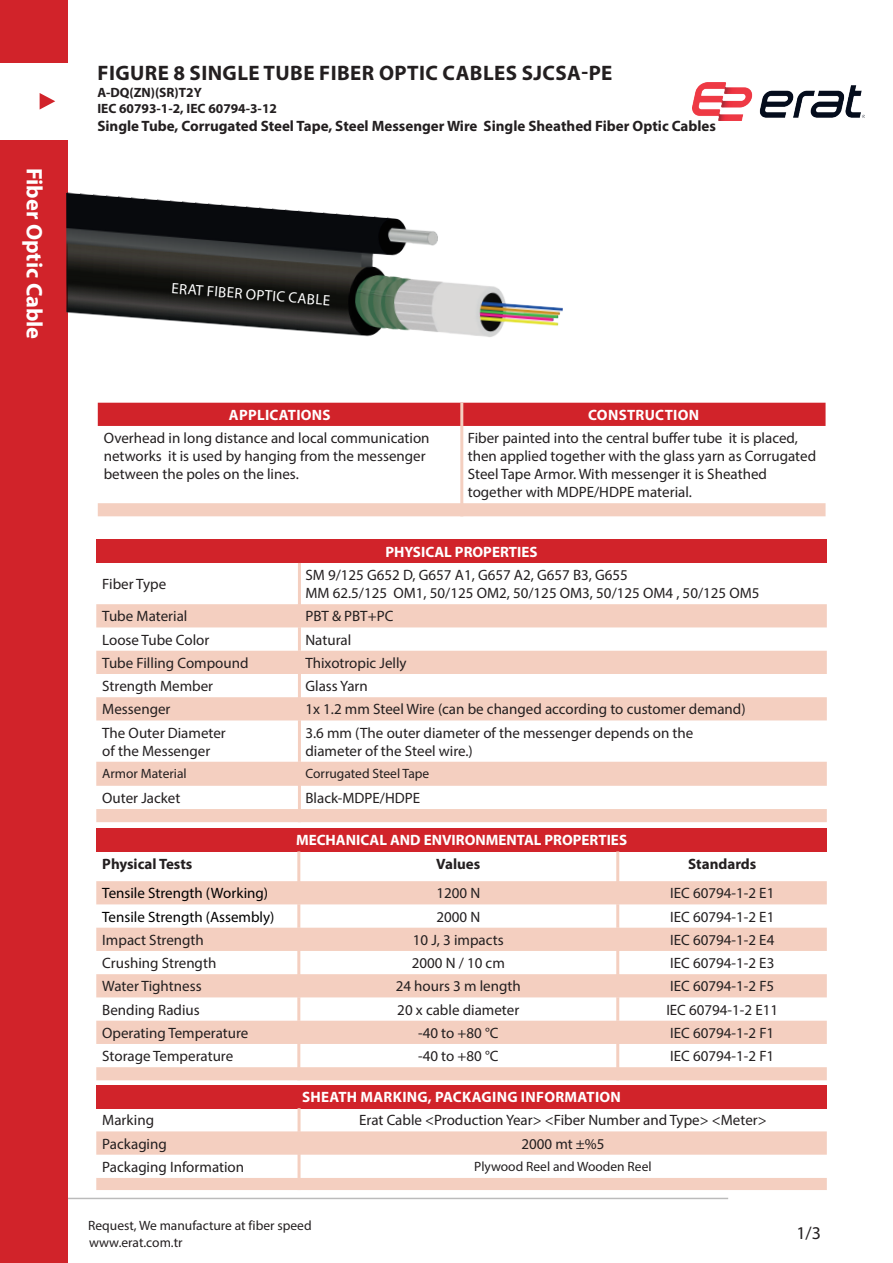
<style>
.page{position:relative;width:893px;height:1263px;background:#fff}
.page>*{position:absolute;margin:0;border:0;box-sizing:border-box;transform-origin:0 0}
.t1{font:700 22.5px "Myriad Pro";color:#fff}
.t2{font:700 21px "Myriad Pro";letter-spacing:.02em;color:#231f20}
.t3{font:18px "Myriad Pro";color:#231f20}
.t4{font:15px/18px "Myriad Pro";color:#231f20}
.t5{font:700 15px "Myriad Pro";color:#231f20}
.t6{font:700 15px "Myriad Pro";letter-spacing:.02em;color:#fff}
.t7{font:700 15px "Myriad Pro";color:#fff}
.t8{font:15px "Myriad Pro";color:#000001}
.t9{font:15px "Myriad Pro";color:#fff}
.t10{font:13.5px "Myriad Pro";color:#231f20}
.t11{font:700 13.5px "Myriad Pro";color:#231f20}
</style>
<div class="page">
<hr style="left:0;top:1198px;width:728px;height:1px;background:#000">
<div style="left:0;top:140px;width:67px;height:1123px;background:#d1232a"></div>
<svg style="left:40px;top:93px;width:15px;height:17px"></svg>
<div style="left:0;top:0;width:67px;height:63px;background:#d1232a"></div>
<img style="left:693px;top:82px;width:172px;height:38px">
<div style="left:98px;top:403px;width:727px;height:23px;background:#d1232a"></div>
<hr style="left:460px;top:403px;width:3px;height:23px;background:#f4cfc0">
<hr style="left:460px;top:426px;width:3px;height:77px;background:#f4cfc0">
<svg style="left:98px;top:503px;width:727px;height:13px"></svg>
<div style="left:96px;top:1085px;width:731px;height:23px;background:#d1232a"></div>
<hr style="left:298px;top:1108px;width:3px;height:23px;background:#f4cfc0">
<svg style="left:96px;top:1131px;width:731px;height:59px"></svg>
<div style="left:96px;top:540px;width:731px;height:23px;background:#d1232a"></div>
<svg style="left:96px;top:604px;width:731px;height:218px"></svg>
<hr style="left:298px;top:563px;width:3px;height:41px;background:#f4cfc0">
<hr style="left:298px;top:604px;width:3px;height:23px;background:#f4cfc0">
<hr style="left:298px;top:627px;width:3px;height:24px;background:#f4cfc0">
<hr style="left:298px;top:651px;width:3px;height:23px;background:#f4cfc0">
<hr style="left:298px;top:674px;width:3px;height:23px;background:#f4cfc0">
<hr style="left:298px;top:697px;width:3px;height:23px;background:#f4cfc0">
<hr style="left:298px;top:720px;width:3px;height:42px;background:#f4cfc0">
<hr style="left:298px;top:762px;width:3px;height:24px;background:#f4cfc0">
<hr style="left:298px;top:786px;width:3px;height:23px;background:#f4cfc0">
<svg style="left:298px;top:809px;width:3px;height:13px"></svg>
<div style="left:96px;top:828px;width:731px;height:23px;background:#d1232a"></div>
<svg style="left:96px;top:881px;width:731px;height:199px;fill:#f4cfc0"></svg>
<hr style="left:297px;top:851px;width:3px;height:30px;background:#f4cfc0">
<hr style="left:616px;top:851px;width:3px;height:30px;background:#f4cfc0">
<hr style="left:297px;top:881px;width:3px;height:23px;background:#f4cfc0">
<hr style="left:616px;top:881px;width:3px;height:23px;background:#f4cfc0">
<hr style="left:297px;top:904px;width:3px;height:24px;background:#f4cfc0">
<hr style="left:616px;top:904px;width:3px;height:24px;background:#f4cfc0">
<hr style="left:297px;top:928px;width:3px;height:23px;background:#f4cfc0">
<hr style="left:616px;top:928px;width:3px;height:23px;background:#f4cfc0">
<hr style="left:297px;top:951px;width:3px;height:23px;background:#f4cfc0">
<hr style="left:616px;top:951px;width:3px;height:23px;background:#f4cfc0">
<hr style="left:297px;top:974px;width:3px;height:23px;background:#f4cfc0">
<hr style="left:616px;top:974px;width:3px;height:23px;background:#f4cfc0">
<hr style="left:297px;top:997px;width:3px;height:24px;background:#f4cfc0">
<hr style="left:616px;top:997px;width:3px;height:24px;background:#f4cfc0">
<hr style="left:297px;top:1021px;width:3px;height:23px;background:#f4cfc0">
<hr style="left:616px;top:1021px;width:3px;height:23px;background:#f4cfc0">
<hr style="left:297px;top:1044px;width:3px;height:23px;background:#f4cfc0">
<hr style="left:616px;top:1044px;width:3px;height:23px;background:#f4cfc0">
<svg style="left:297px;top:1067px;width:3px;height:13px"></svg>
<svg style="left:616px;top:1067px;width:3px;height:13px"></svg>
<img style="left:66px;top:192px;width:497px;height:162px">
<h1 class="t1" style="left:49px;top:168px;width:173px;rotate:90deg">Fiber Optic Cable</h1>
<h2 class="t2" style="left:98px;top:59px;width:516px">FIGURE 8 SINGLE TUBE FIBER OPTIC CABLES SJCSA-PE</h2>
<p class="t11" style="left:97px;top:84px;width:106px">A-DQ(ZN)(SR)T2Y</p>
<p class="t5" style="left:97px;top:116px;width:620px">Single Tube, Corrugated Steel Tape, Steel Messenger Wire Single Sheathed Fiber Optic Cables</p>
<p class="t11" style="left:97px;top:100px;width:181px">IEC 60793-1-2, IEC 60794-3-12</p>
<p class="t9" style="left:173px;top:278px;width:160px;rotate:5deg">ERAT FIBER OPTIC CABLE</p>
<p class="t6" style="left:229px;top:405px;width:103px">APPLICATIONS</p>
<p class="t6" style="left:588px;top:405px;width:112px">CONSTRUCTION</p>
<p class="t4" style="left:104px;top:429px;width:327px">Overhead in long distance and local communication networks it is used by hanging from the messenger between the poles on the lines.</p>
<p class="t4" style="left:468px;top:429px;width:350px">Fiber painted into the central buffer tube it is placed, then applied together with the glass yarn as Corrugated Steel Tape Armor. With messenger it is Sheathed together with MDPE/HDPE material.</p>
<p class="t7" style="left:386px;top:542px;width:153px">PHYSICAL PROPERTIES</p>
<p class="t4" style="left:102px;top:575px;width:65px">Fiber Type</p>
<p class="t4" style="left:305px;top:566px;width:456px">SM 9/125 G652 D, G657 A1, G657 A2, G657 B3, G655<br>MM 62.5/125 OM1, 50/125 OM2, 50/125 OM3, 50/125 OM4 , 50/125 OM5</p>
<p class="t4" style="left:102px;top:607px;width:87px">Tube Material</p>
<p class="t4" style="left:305px;top:607px;width:89px">PBT &amp; PBT+PC</p>
<p class="t4" style="left:102px;top:630px;width:109px">Loose Tube Color</p>
<p class="t4" style="left:305px;top:630px;width:47px">Natural</p>
<p class="t4" style="left:102px;top:654px;width:148px">Tube Filling Compound</p>
<p class="t4" style="left:305px;top:654px;width:103px">Thixotropic Jelly</p>
<p class="t4" style="left:102px;top:677px;width:112px">Strength Member</p>
<p class="t4" style="left:305px;top:677px;width:64px">Glass Yarn</p>
<p class="t4" style="left:102px;top:700px;width:70px">Messenger</p>
<p class="t4" style="left:305px;top:700px;width:442px">1x 1.2 mm Steel Wire (can be changed according to customer demand)</p>
<p class="t4" style="left:102px;top:723px;width:125px">The Outer Diameter of the Messenger</p>
<p class="t4" style="left:305px;top:723px;width:389px">3.6 mm (The outer diameter of the messenger depends on the diameter of the Steel wire.)</p>
<p class="t10" style="left:102px;top:765px;width:86px">Armor Material</p>
<p class="t10" style="left:305px;top:765px;width:125px">Corrugated Steel Tape</p>
<p class="t4" style="left:102px;top:789px;width:80px">Outer Jacket</p>
<p class="t4" style="left:305px;top:789px;width:116px">Black-MDPE/HDPE</p>
<p class="t7" style="left:296px;top:831px;width:333px">MECHANICAL AND ENVIRONMENTAL PROPERTIES</p>
<p class="t5" style="left:102px;top:854px;width:92px">Physical Tests</p>
<p class="t5" style="left:436px;top:854px;width:46px">Values</p>
<p class="t5" style="left:688px;top:854px;width:70px">Standards</p>
<p class="t8" style="left:102px;top:884px;width:167px">Tensile Strength (Working)</p>
<p class="t4" style="left:436px;top:884px;width:45px">1200 N</p>
<p class="t4" style="left:670px;top:884px;width:106px">IEC 60794-1-2 E1</p>
<p class="t8" style="left:102px;top:907px;width:174px">Tensile Strength (Assembly)</p>
<p class="t4" style="left:436px;top:907px;width:45px">2000 N</p>
<p class="t4" style="left:670px;top:907px;width:106px">IEC 60794-1-2 E1</p>
<p class="t4" style="left:102px;top:931px;width:103px">Impact Strength</p>
<p class="t4" style="left:413px;top:931px;width:92px">10 J, 3 impacts</p>
<p class="t4" style="left:670px;top:931px;width:106px">IEC 60794-1-2 E4</p>
<p class="t4" style="left:102px;top:954px;width:116px">Crushing Strength</p>
<p class="t4" style="left:412px;top:954px;width:95px">2000 N / 10 cm</p>
<p class="t4" style="left:670px;top:954px;width:106px">IEC 60794-1-2 E3</p>
<p class="t4" style="left:102px;top:977px;width:101px">Water Tightness</p>
<p class="t4" style="left:396px;top:977px;width:127px">24 hours 3 m length</p>
<p class="t4" style="left:670px;top:977px;width:106px">IEC 60794-1-2 F5</p>
<p class="t4" style="left:102px;top:1000px;width:99px">Bending Radius</p>
<p class="t4" style="left:397px;top:1000px;width:123px">20 x cable diameter</p>
<p class="t4" style="left:666px;top:1000px;width:113px">IEC 60794-1-2 E11</p>
<p class="t4" style="left:102px;top:1024px;width:148px">Operating Temperature</p>
<p class="t4" style="left:418px;top:1024px;width:82px">-40 to +80 °C</p>
<p class="t4" style="left:670px;top:1024px;width:106px">IEC 60794-1-2 F1</p>
<p class="t4" style="left:102px;top:1047px;width:132px">Storage Temperature</p>
<p class="t4" style="left:418px;top:1047px;width:82px">-40 to +80 °C</p>
<p class="t4" style="left:670px;top:1047px;width:106px">IEC 60794-1-2 F1</p>
<p class="t6" style="left:302px;top:1087px;width:320px">SHEATH MARKING, PACKAGING INFORMATION</p>
<p class="t4" style="left:102px;top:1111px;width:53px">Marking</p>
<p class="t4" style="left:359px;top:1111px;width:409px">Erat Cable &lt;Production Year&gt; &lt;Fiber Number and Type&gt; &lt;Meter&gt;</p>
<p class="t4" style="left:102px;top:1134px;width:66px">Packaging</p>
<p class="t4" style="left:521px;top:1134px;width:85px">2000 mt ±%5</p>
<p class="t4" style="left:102px;top:1158px;width:143px">Packaging Information</p>
<p class="t10" style="left:474px;top:1158px;width:179px">Plywood Reel and Wooden Reel</p>
<p class="t10" style="left:88px;top:1217px;width:225px">Request, We manufacture at fiber speed</p>
<p class="t10" style="left:89px;top:1234px;width:95px">www.erat.com.tr</p>
<p class="t3" style="left:796px;top:1222px;width:26px">1/3</p>
</div>
